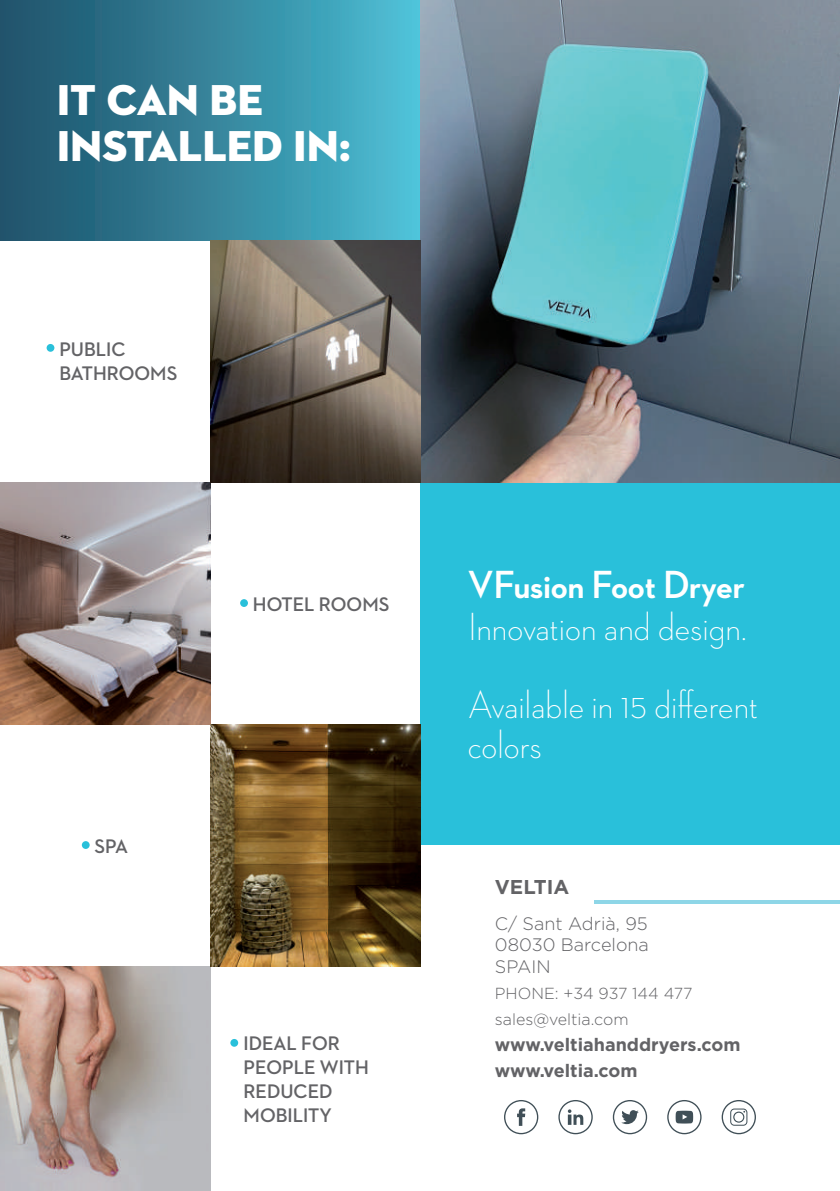
<style>
.page{position:relative;width:840px;height:1191px;background:#fff}
.page>*{position:absolute;margin:0;border:0;box-sizing:border-box;transform-origin:0 0}
.t1{font:44px/46px "Neutraface 2 Display Titling";color:#fff}
.t2{font:300 40px/78px "Neutraface 2 Display";color:#fff}
.t3{font:700 40px "Neutraface 2 Display";color:#fff}
.t4{font:700 20px/24px "Neutraface 2 Display";color:#636366}
.t5{font:700 20px "Gotham";color:#636366}
.t6{font:700 18px/26px "Gotham";color:#636366}
.t7{font:300 18px/21.6px "Gotham";color:#636366;text-align:justify}
.t8{font:300 16px/26px "Gotham";color:#636366}
</style>
<div class="page">
<div style="left:0;top:0;width:420px;height:240px;background:linear-gradient(to right,#1e4e66,#4dbfd5)"></div>
<div style="left:420px;top:482px;width:419px;height:363px;background:#29c0da"></div>
<hr style="left:594px;top:900px;width:245px;height:3px;background:#8ed6e7">
<svg style="left:504px;top:1100px;width:34px;height:34px"></svg>
<svg style="left:612px;top:1100px;width:34px;height:34px"></svg>
<svg style="left:667px;top:1100px;width:34px;height:34px"></svg>
<svg style="left:721px;top:1100px;width:34px;height:34px"></svg>
<svg style="left:558px;top:1100px;width:34px;height:34px"></svg>
<img style="left:420px;top:0;width:419px;height:482px">
<img style="left:0;top:482px;width:210px;height:242px">
<img style="left:0;top:966px;width:210px;height:225px">
<img style="left:210px;top:724px;width:210px;height:242px">
<img style="left:210px;top:240px;width:210px;height:242px">
<div style="left:47px;top:344px;width:7px;height:8px;background:#29c0da;border-radius:50%"></div>
<div style="left:240px;top:599px;width:8px;height:8px;background:#29c0da;border-radius:50%"></div>
<div style="left:82px;top:841px;width:8px;height:8px;background:#29c0da;border-radius:50%"></div>
<div style="left:230px;top:1039px;width:8px;height:7px;background:#29c0da;border-radius:50%"></div>
<h1 class="t1" style="left:57px;top:77px;width:296px">IT CAN BE<br>INSTALLED IN:</h1>
<p class="t4" style="left:59px;top:337px;width:119px">PUBLIC<br>BATHROOMS</p>
<p class="t4" style="left:253px;top:592px;width:138px">HOTEL ROOMS</p>
<p class="t4" style="left:95px;top:834px;width:35px">SPA</p>
<p class="t4" style="left:243px;top:1031px;width:127px">IDEAL FOR<br>PEOPLE WITH<br>REDUCED<br>MOBILITY</p>
<h2 class="t3" style="left:467px;top:562px;width:278px">VFusion Foot Dryer</h2>
<h2 class="t2" style="left:467px;top:588px;width:292px">Innovation and design.<br>Available in 15 different</h2>
<h2 class="t2" style="left:467px;top:706px;width:76px">colors</h2>
<p class="t5" style="left:494px;top:873px;width:76px">VELTIA</p>
<p class="t7" style="left:494px;top:912px;width:155px">C/ Sant Adrià, 95<br>08030 Barcelona SPAIN</p>
<p class="t8" style="left:494px;top:979px;width:199px">PHONE: +34 937 144 477 sales@veltia.com</p>
<p class="t6" style="left:494px;top:1031px;width:247px">www.veltiahanddryers.com www.veltia.com</p>
</div>
